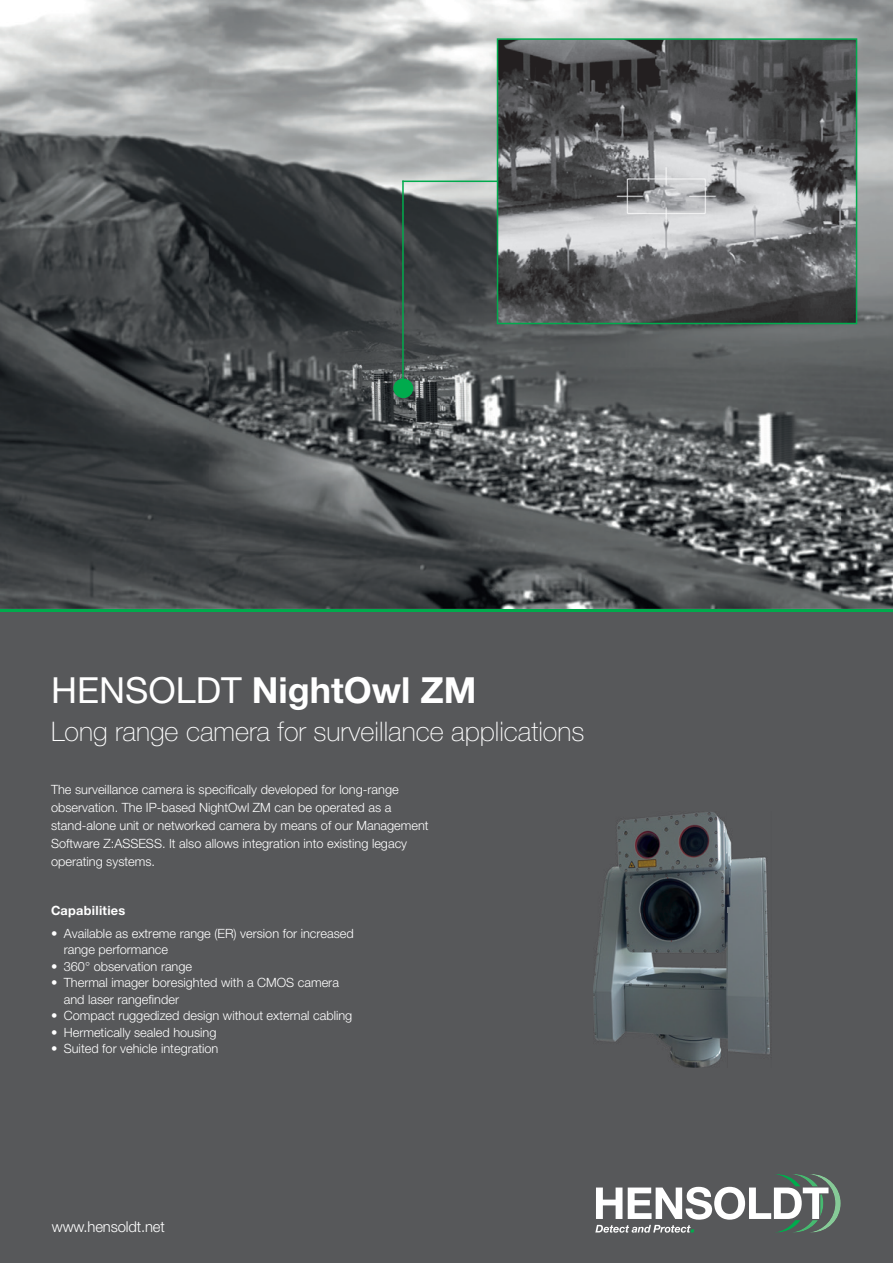
<style>
.page{position:relative;width:893px;height:1263px;background:#fff}
.page>*{position:absolute;margin:0;border:0;box-sizing:border-box;transform-origin:0 0}
.t1{font:700 36px "Helvetica Neue LT Pro";color:#fff}
.t2{font:100 27px "Helvetica Neue LT Pro";color:#fff}
.t3{font:300 15px "Helvetica Neue LT Pro";letter-spacing:-.01em;color:#fff}
.t4{font:300 12.75px/18px "Helvetica Neue LT Pro";color:#fff}
.t5{font:700 12.75px "Helvetica Neue LT Pro";letter-spacing:.02em;color:#fff}
.s1{font-weight:400}
</style>
<div class="page">
<svg style="left:0;top:608px;width:893px;height:4px;background:#169751"></svg>
<div style="left:0;top:612px;width:893px;height:651px;background:#57585a"></div>
<svg style="left:595px;top:1174px;width:246px;height:58px"></svg>
<img style="left:0;top:0;width:893px;height:608px">
<div style="left:394px;top:379px;width:18px;height:18px;background:#00ab4d;border-radius:50%"></div>
<div style="left:393px;top:379px;width:20px;height:19px;border:2px solid #00ab4d;border-radius:50%"></div>
<hr style="left:402px;top:181px;width:2px;height:207px;background:#00ab4d">
<hr style="left:402px;top:181px;width:95px;height:1px;background:#00ab4d">
<img style="left:500px;top:41px;width:354px;height:280px">
<div style="left:497px;top:38px;width:360px;height:286px;border:2px solid #00ab4d"></div>
<img style="left:593px;top:812px;width:177px;height:255px">
<h1 class="t1" style="left:51px;top:668px;width:427px"><span class="s1">HENSOLDT</span> NightOwl ZM</h1>
<h2 class="t2" style="left:51px;top:716px;width:535px">Long range camera for surveillance applications</h2>
<p class="t4" style="left:51px;top:780px;width:379px">The surveillance camera is specifically developed for long-range observation. The IP-based NightOwl ZM can be operated as a stand-alone unit or networked camera by means of our Management Software Z:ASSESS. It also allows integration into existing legacy operating systems.</p>
<p class="t5" style="left:51px;top:902px;width:76px">Capabilities</p>
<p class="t4" style="left:64px;top:925px;width:292px;line-height:16.5px;text-indent:-13px">• Available as extreme range (ER) version for increased range performance</p>
<p class="t4" style="left:51px;top:957px;width:143px">• 360° observation range</p>
<p class="t4" style="left:64px;top:974px;width:277px;line-height:16.5px;text-indent:-13px">• Thermal imager boresighted with a CMOS camera and laser rangefinder</p>
<p class="t4" style="left:51px;top:1006px;width:303px">• Compact ruggedized design without external cabling</p>
<p class="t4" style="left:51px;top:1023px;width:167px">• Hermetically sealed housing</p>
<p class="t4" style="left:51px;top:1039px;width:169px">• Suited for vehicle integration</p>
<p class="t3" style="left:52px;top:1217px;width:115px">www.hensoldt.net</p>
</div>
